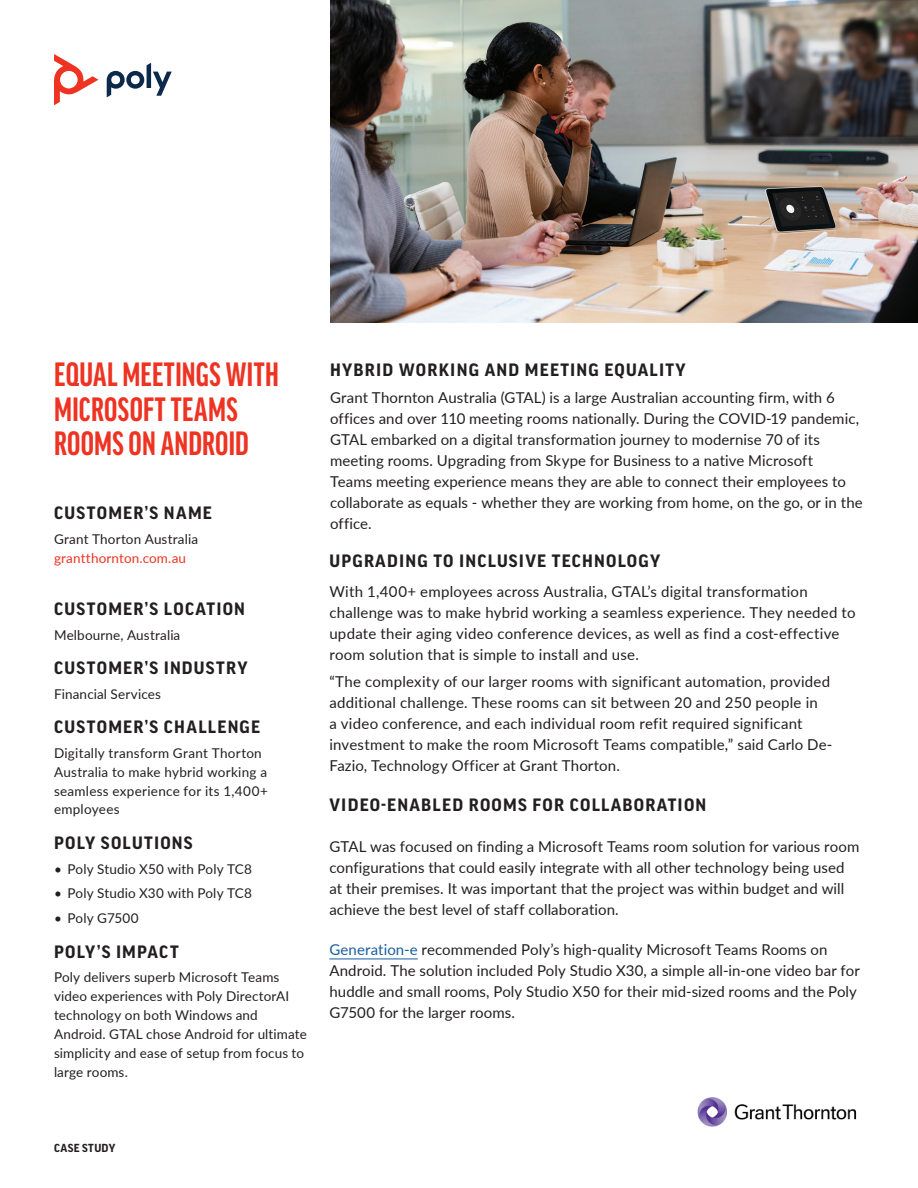
<style>
.page{position:relative;width:918px;height:1188px;background:#fff}
.page>*{position:absolute;margin:0;border:0;box-sizing:border-box;transform-origin:0 0}
.t1{font:700 extra-condensed 36px/34.5px "Good Headline Pro";letter-spacing:.01em;color:#e32}
.t2{font:700 17.25px "Good Pro";letter-spacing:.07em;color:#231f20}
.t3{font:15px/21px "Lato";letter-spacing:.01em;color:#231f20}
.t4{font:13.5px/18.9px "Lato";letter-spacing:.01em;color:#231f20}
.t5{font:13.5px "Lato";letter-spacing:.01em;color:#e32}
.t6{font:700 11.25px "Good Pro";letter-spacing:.035em;color:#231f20}
.s1{color:#175d9e}
</style>
<div class="page">
<svg style="left:107px;top:63px;width:65px;height:34px"></svg>
<svg style="left:54px;top:54px;width:44px;height:51px"></svg>
<hr style="left:329px;top:959px;width:89px;height:1px;background:#175d9e">
<img style="left:697px;top:1097px;width:160px;height:30px">
<img style="left:331px;top:0;width:587px;height:322px">
<h1 class="t1" style="left:54px;top:357px;width:226px">EQUAL MEETINGS WITH<br>MICROSOFT TEAMS<br>ROOMS ON ANDROID</h1>
<p class="t2" style="left:54px;top:503px;width:159px">CUSTOMER’S NAME</p>
<p class="t4" style="left:54px;top:529px;width:146px">Grant Thorton Australia</p>
<p class="t5" style="left:54px;top:548px;width:134px">grantthornton.com.au</p>
<p class="t2" style="left:54px;top:599px;width:193px">CUSTOMER’S LOCATION</p>
<p class="t4" style="left:54px;top:625px;width:128px">Melbourne, Australia</p>
<p class="t2" style="left:54px;top:658px;width:195px">CUSTOMER’S INDUSTRY</p>
<p class="t4" style="left:54px;top:684px;width:109px">Financial Services</p>
<p class="t2" style="left:54px;top:717px;width:208px">CUSTOMER’S CHALLENGE</p>
<p class="t4" style="left:54px;top:743px;width:215px">Digitally transform Grant Thorton<br>Australia to make hybrid working a seamless experience for its 1,400+ employees</p>
<p class="t2" style="left:54px;top:833px;width:140px">POLY SOLUTIONS</p>
<p class="t4" style="left:54px;top:859px;width:200px">• Poly Studio X50 with Poly TC8</p>
<p class="t4" style="left:54px;top:883px;width:199px">• Poly Studio X30 with Poly TC8</p>
<p class="t4" style="left:54px;top:908px;width:86px">• Poly G7500</p>
<p class="t2" style="left:54px;top:942px;width:126px">POLY’S IMPACT</p>
<p class="t4" style="left:54px;top:967px;width:254px">Poly delivers superb Microsoft Teams video experiences with Poly DirectorAI technology on both Windows and Android. GTAL chose Android for ultimate simplicity and ease of setup from focus to large rooms.</p>
<p class="t2" style="left:330px;top:360px;width:357px">HYBRID WORKING AND MEETING EQUALITY</p>
<p class="t3" style="left:330px;top:387px;width:534px">Grant Thornton Australia (GTAL) is a large Australian accounting firm, with 6 offices and over 110 meeting rooms nationally. During the COVID-19 pandemic, GTAL embarked on a digital transformation journey to modernise 70 of its meeting rooms. Upgrading from Skype for Business to a native Microsoft<br>Teams meeting experience means they are able to connect their employees to collaborate as equals - whether they are working from home, on the go, or in the office.</p>
<p class="t2" style="left:329px;top:551px;width:332px">UPGRADING TO INCLUSIVE TECHNOLOGY</p>
<p class="t3" style="left:329px;top:581px;width:528px">With 1,400+ employees across Australia, GTAL’s digital transformation challenge was to make hybrid working a seamless experience. They needed to update their aging video conference devices, as well as find a cost-effective room solution that is simple to install and use.</p>
<p class="t3" style="left:329px;top:671px;width:504px">“The complexity of our larger rooms with significant automation, provided additional challenge. These rooms can sit between 20 and 250 people in<br>a video conference, and each individual room refit required significant investment to make the room Microsoft Teams compatible,” said Carlo De-Fazio, Technology Officer at Grant Thorton.</p>
<p class="t2" style="left:329px;top:796px;width:378px">VIDEO-ENABLED ROOMS FOR COLLABORATION</p>
<p class="t3" style="left:329px;top:835px;width:531px">GTAL was focused on finding a Microsoft Teams room solution for various room configurations that could easily integrate with all other technology being used at their premises. It was important that the project was within budget and will achieve the best level of staff collaboration.</p>
<p class="t3" style="left:329px;top:939px;width:532px"><span class="s1">Generation-e</span> recommended Poly’s high-quality Microsoft Teams Rooms on Android. The solution included Poly Studio X30, a simple all-in-one video bar for huddle and small rooms, Poly Studio X50 for their mid-sized rooms and the Poly G7500 for the larger rooms.</p>
<p class="t6" style="left:54px;top:1142px;width:63px">CASE STUDY</p>
</div>
